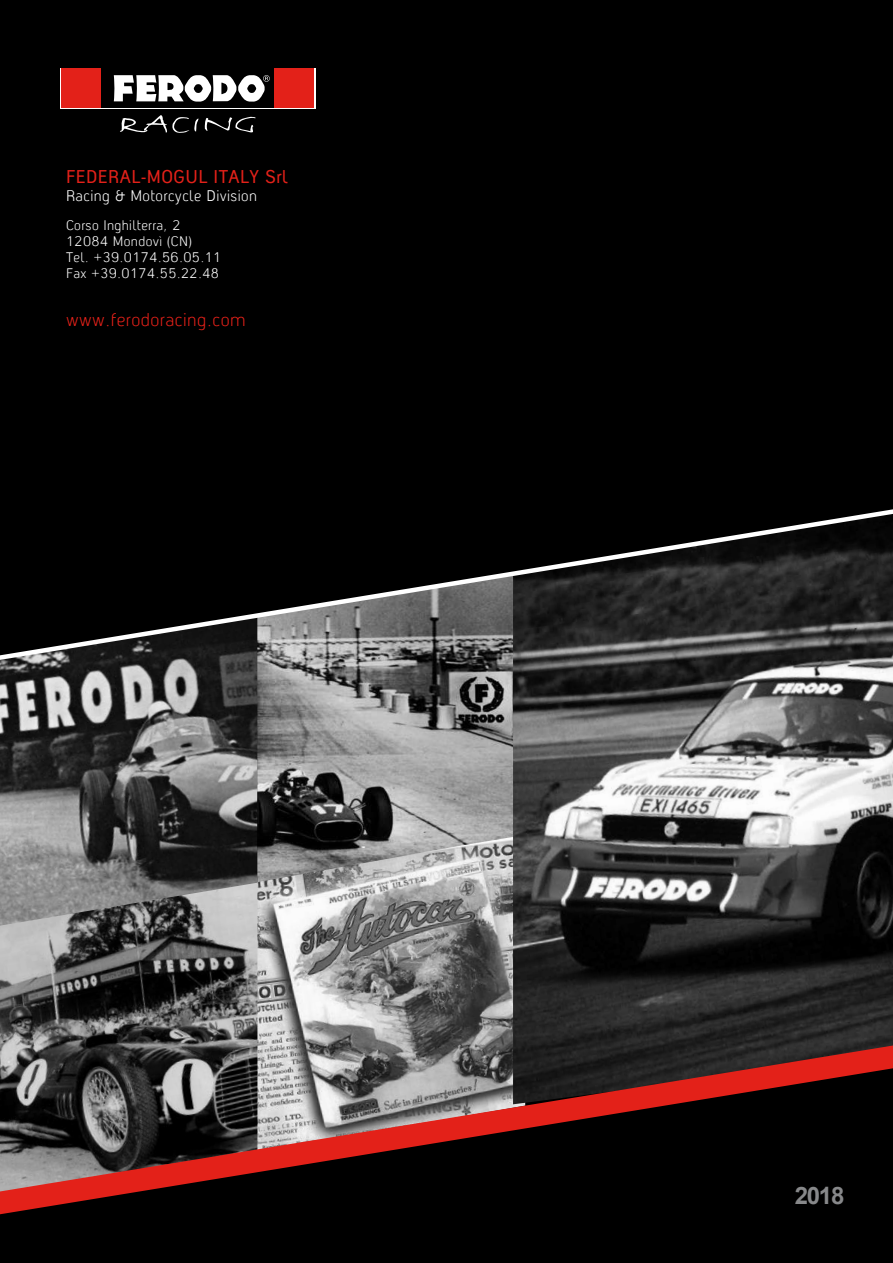
<style>
.page{position:relative;width:893px;height:1263px;background:#000}
.page>*{position:absolute;margin:0;border:0;box-sizing:border-box;transform-origin:0 0}
.t1{font:700 24px "Arial";color:#87888a}
.t2{font:18px "Antagometrica BTW01";letter-spacing:.025em;color:#e32119}
.t3{font:300 18px "Antagometrica BTW01";letter-spacing:.025em;color:#e32119}
.t4{font:300 15px "Antagometrica BTW01";letter-spacing:.025em;color:#fff}
.t5{font:300 13.5px/16.2px "Antagometrica BTW01";letter-spacing:.025em;color:#fff}
</style>
<div class="page">
<img style="left:0;top:675px;width:257px;height:171px">
<img style="left:257px;top:675px;width:256px;height:160px">
<img style="left:268px;top:835px;width:245px;height:11px">
<img style="left:513px;top:675px;width:380px;height:171px">
<svg style="left:0;top:846px;width:893px;height:369px"></svg>
<svg style="left:0;top:509px;width:893px;height:166px"></svg>
<div style="left:60px;top:68px;width:255px;height:41px;background:linear-gradient(to bottom,#e32119,#e32119)"></div>
<div style="left:102px;top:69px;width:172px;height:39px;background:#000"></div>
<div style="left:61px;top:69px;width:40px;height:39px;background:#e32119"></div>
<div style="left:275px;top:69px;width:39px;height:39px;background:#e32119"></div>
<svg style="left:114px;top:75px;width:156px;height:27px"></svg>
<svg style="left:120px;top:115px;width:79px;height:18px"></svg>
<svg style="left:205px;top:116px;width:51px;height:17px"></svg>
<h2 class="t2" style="left:66px;top:166px;width:223px">FEDERAL-MOGUL ITALY Srl</h2>
<p class="t4" style="left:66px;top:187px;width:192px">Racing &amp; Motorcycle Division</p>
<p class="t5" style="left:66px;top:217px;width:157px">Corso Inghilterra, 2<br>12084 Mondovì (CN)<br>Tel. +39.0174.56.05.11<br>Fax +39.0174.55.22.48</p>
<h2 class="t3" style="left:66px;top:308px;width:181px">www.ferodoracing.com</h2>
<h1 class="t1" style="left:795px;top:1179px;width:51px">2018</h1>
</div>
